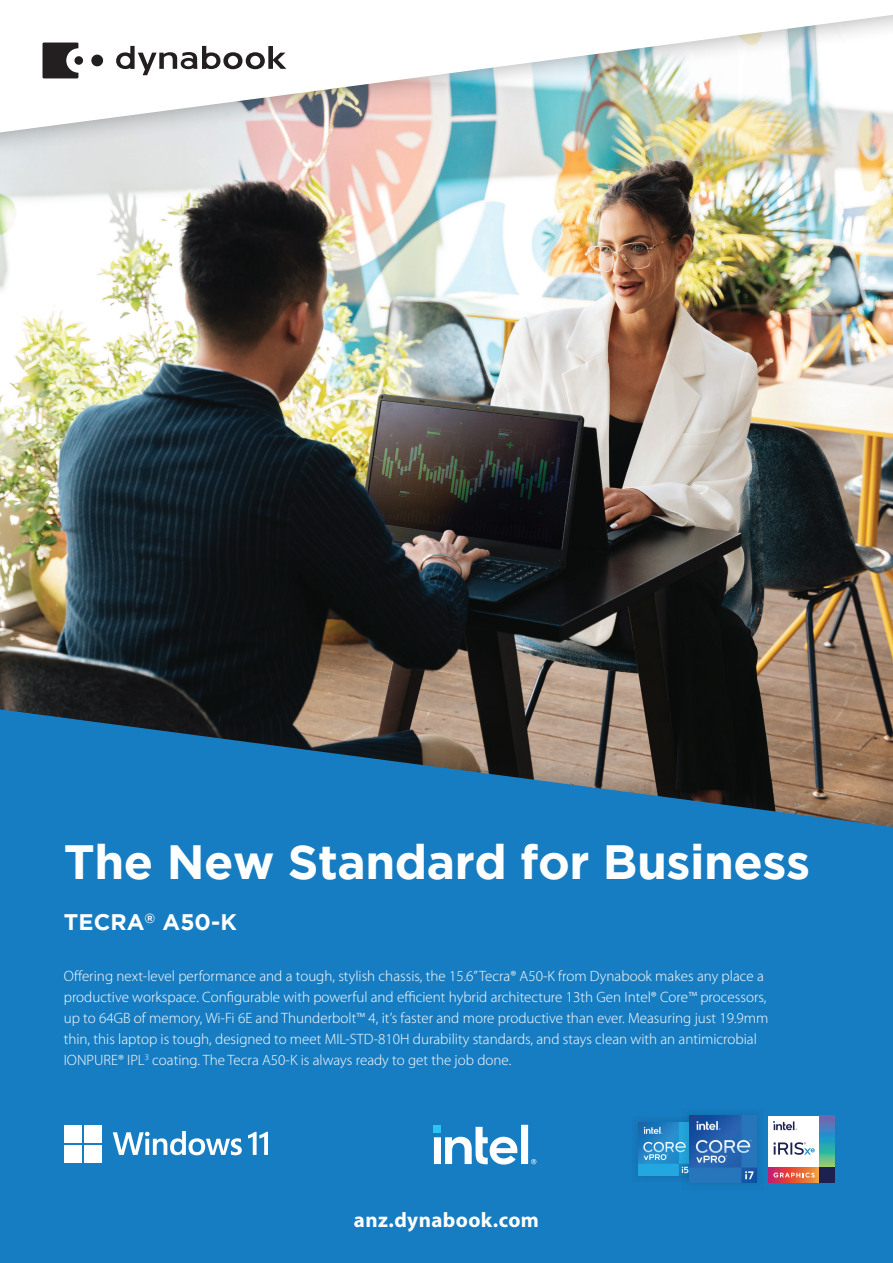
<style>
.page{position:relative;width:893px;height:1263px;background:#fff}
.page>*{position:absolute;margin:0;border:0;box-sizing:border-box;transform-origin:0 0}
.t1{font:700 48px "Gotham";letter-spacing:-.01em;color:#fff}
.t2{font:700 22.5px "Gotham";letter-spacing:.005em;color:#fff}
.t3{font:700 21px "Myriad Pro";letter-spacing:.02em;color:#fff}
.t4{font:300 15px/21px "Myriad Pro";color:#fff}
</style>
<div class="page">
<img style="left:0;top:250px;width:893px;height:427px">
<div style="left:0;top:677px;width:893px;height:586px;background:#231f20;opacity:.4"></div>
<svg style="left:0;top:709px;width:893px;height:554px;background:#1f78b4"></svg>
<div style="left:0;top:0;width:893px;height:250px;background:#231f20;opacity:.4"></div>
<img style="left:0;top:0;width:893px;height:132px">
<svg style="left:43px;top:43px;width:35px;height:35px"></svg>
<div style="left:74px;top:56px;width:9px;height:9px;background:#231f20;border-radius:50%"></div>
<div style="left:91px;top:55px;width:12px;height:11px;background:#231f20;border-radius:50%"></div>
<svg style="left:116px;top:46px;width:170px;height:29px"></svg>
<svg style="left:434px;top:1125px;width:102px;height:39px"></svg>
<div style="left:64px;top:1125px;width:18px;height:18px;background:#fff"></div>
<div style="left:84px;top:1125px;width:17px;height:18px;background:#fff"></div>
<div style="left:64px;top:1144px;width:18px;height:18px;background:#fff"></div>
<div style="left:84px;top:1144px;width:17px;height:18px;background:#fff"></div>
<svg style="left:113px;top:1131px;width:129px;height:24px"></svg>
<svg style="left:248px;top:1132px;width:20px;height:23px"></svg>
<div style="left:768px;top:1115px;width:67px;height:67px;background:#fff"></div>
<svg style="left:820px;top:1115px;width:15px;height:52px"></svg>
<svg style="left:768px;top:1167px;width:52px;height:15px"></svg>
<div style="left:820px;top:1167px;width:15px;height:15px;background:#1d2150"></div>
<svg style="left:773px;top:1172px;width:42px;height:5px"></svg>
<svg style="left:774px;top:1142px;width:41px;height:13px"></svg>
<svg style="left:774px;top:1121px;width:23px;height:9px"></svg>
<svg style="left:632px;top:1116px;width:50px;height:65px"></svg>
<img style="left:638px;top:1123px;width:44px;height:52px">
<svg style="left:682px;top:1108px;width:82px;height:81px;background:#1b7bbc"></svg>
<img style="left:690px;top:1116px;width:66px;height:66px">
<h1 class="t1" style="left:64px;top:834px;width:748px">The New Standard for Business</h1>
<h2 class="t2" style="left:64px;top:909px;width:175px">TECRA<sup>®</sup> A50-K</h2>
<p class="t4" style="left:64px;top:965px;width:706px">Offering next-level performance and a tough, stylish chassis, the 15.6” Tecra® A50-K from Dynabook makes any place a productive workspace. Configurable with powerful and efficient hybrid architecture 13th Gen Intel® Core™ processors, up to 64GB of memory, Wi-Fi 6E and Thunderbolt™ 4, it’s faster and more productive than ever. Measuring just 19.9mm thin, this laptop is tough, designed to meet MIL-STD-810H durability standards, and stays clean with an antimicrobial IONPURE® IPL<sup>3</sup> coating. The Tecra A50-K is always ready to get the job done.</p>
<h3 class="t3" style="left:354px;top:1208px;width:187px">anz.dynabook.com</h3>
</div>
